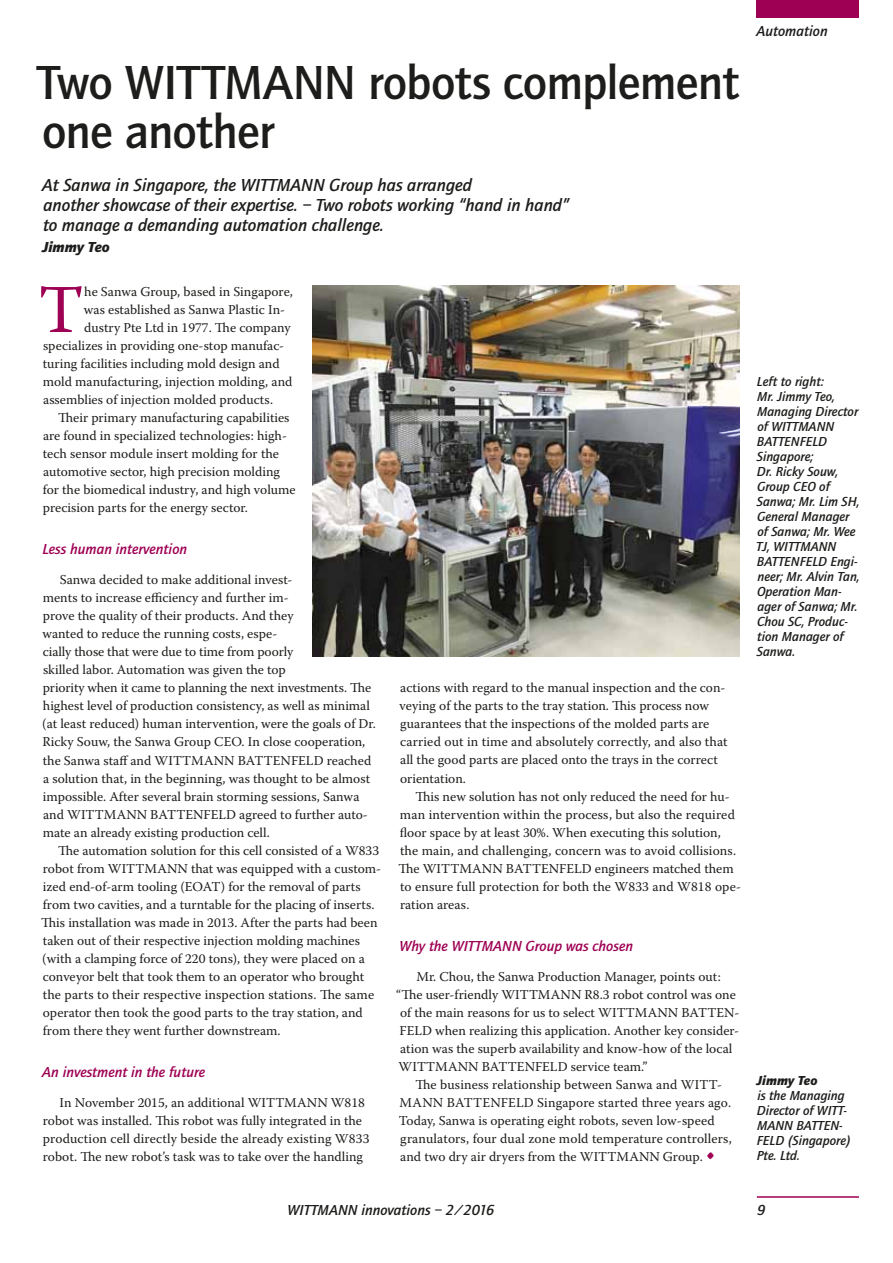
<style>
.page{position:relative;width:893px;height:1263px;background:#fff}
.page>*{position:absolute;margin:0;border:0;box-sizing:border-box;transform-origin:0 0}
.t1{font:68.25px "Warnock Pro";color:#9e0054}
.t2{font:500 49.5px/49.5px "Quay Sans";letter-spacing:-.015em;color:#1d1d1b}
.t3{font:italic 500 18px/20.2px "Quay Sans";color:#1d1d1b}
.t4{font:italic 500 15px "Quay Sans";color:#9e0054}
.t5{font:italic 500 15px "Quay Sans";color:#1d1d1b}
.t6{font:italic 900 15px "Quay Sans";color:#1d1d1b}
.t7{font:13.5px/18px "Warnock Pro";color:#1d1d1b}
.t8{font:italic 500 13.5px/15px "Quay Sans";color:#1d1d1b}
.t9{font:italic 900 13.5px "Quay Sans";color:#1d1d1b}
.s1{font-size:24px;color:#9e0054}
</style>
<div class="page">
<div style="left:757px;top:0;width:102px;height:18px;background:#9e0054"></div>
<hr style="left:757px;top:1196px;width:102px;height:2px;background:#9e0054">
<img style="left:313px;top:285px;width:427px;height:371px">
<h2 class="t2" style="left:37px;top:58px;width:703px">Two WITTMANN robots complement one another</h2>
<h3 class="t3" style="left:42px;top:175px;width:528px">At Sanwa in Singapore, the WITTMANN Group has arranged<br>another showcase of their expertise. – Two robots working “hand in hand” to manage a demanding automation challenge.</h3>
<p class="t6" style="left:42px;top:238px;width:69px">Jimmy Teo</p>
<h1 class="t1" style="left:38px;top:268px;width:47px">T</h1>
<p class="t7" style="left:84px;top:282px;width:210px">he Sanwa Group, based in Singapore,</p>
<p class="t7" style="left:84px;top:300px;width:203px">was established as Sanwa Plastic In-</p>
<p class="t7" style="left:84px;top:318px;width:208px">dustry Pte Ltd in 1977. The company</p>
<p class="t7" style="left:43px;top:336px;width:243px">specializes in providing one-stop manufac-</p>
<p class="t7" style="left:43px;top:354px;width:238px">turing facilities including mold design and</p>
<p class="t7" style="left:43px;top:372px;width:251px">mold manufacturing, injection molding, and</p>
<p class="t7" style="left:43px;top:390px;width:232px">assemblies of injection molded products.</p>
<p class="t7" style="left:58px;top:408px;width:233px">Their primary manufacturing capabilities</p>
<p class="t7" style="left:43px;top:426px;width:245px">are found in specialized technologies: high-</p>
<p class="t7" style="left:43px;top:444px;width:238px">tech sensor module insert molding for the</p>
<p class="t7" style="left:43px;top:462px;width:238px">automotive sector, high precision molding</p>
<p class="t7" style="left:43px;top:480px;width:254px">for the biomedical industry, and high volume</p>
<p class="t7" style="left:43px;top:499px;width:207px">precision parts for the energy sector.</p>
<p class="t4" style="left:43px;top:541px;width:146px">Less human intervention</p>
<p class="t7" style="left:42px;top:571px;width:335px;text-indent:17px">Sanwa decided to make additional invest-<br>ments to increase efficiency and further im-<br>prove the quality of their products. And they<br>wanted to reduce the running costs, espe-<br>cially those that were due to time from poorly<br>skilled labor. Automation was given the top<br>priority when it came to planning the next investments. The highest level of production consistency, as well as minimal (at least reduced) human intervention, were the goals of Dr.<br>Ricky Souw, the Sanwa Group CEO. In close cooperation, the Sanwa staff and WITTMANN BATTENFELD reached a solution that, in the beginning, was thought to be almost impossible. After several brain storming sessions, Sanwa and WITTMANN BATTENFELD agreed to further auto&shy;mate an already existing production cell.</p>
<p class="t7" style="left:41px;top:841px;width:341px;text-indent:17px">The automation solution for this cell consisted of a W833 robot from WITTMANN that was equipped with a custom&shy;ized end-of-arm tooling (EOAT) for the removal of parts from two cavities, and a turntable for the placing of inserts.<br>This installation was made in 2013. After the parts had been taken out of their respective injection molding machines (with a clamping force of 220 tons), they were placed on a conveyor belt that took them to an operator who brought the parts to their respective inspection stations. The same operator then took the good parts to the tray station, and from there they went further downstream.</p>
<p class="t4" style="left:42px;top:1063px;width:164px">An investment in the future</p>
<p class="t7" style="left:43px;top:1093px;width:328px;text-indent:17px">In November 2015, an additional WITTMANN W818 robot was installed. This robot was fully integrated in the production cell directly beside the already existing W833 robot. The new robot’s task was to take over the handling</p>
<p class="t7" style="left:400px;top:679px;width:330px">actions with regard to the manual inspection and the con&shy;veying of the parts to the tray station. This process now guarantees that the inspections of the molded parts are carried out in time and absolutely correctly, and also that all the good parts are placed onto the trays in the correct orientation.</p>
<p class="t7" style="left:398px;top:787px;width:344px;text-indent:17px">This new solution has not only reduced the need for hu&shy;man intervention within the process, but also the required floor space by at least 30%. When executing this solution,<br>the main, and challenging, concern was to avoid collisions.<br>The WITTMANN BATTENFELD engineers matched them to ensure full protection for both the W833 and W818 ope&shy;ration areas.</p>
<p class="t4" style="left:400px;top:937px;width:235px">Why the WITTMANN Group was chosen</p>
<p class="t7" style="left:396px;top:967px;width:345px;text-indent:20px">Mr. Chou, the Sanwa Production Manager, points out: “The user-friendly WITTMANN R8.3 robot control was one of the main reasons for us to select WITTMANN BATTEN-FELD when realizing this application. Another key consider&shy;ation was the superb availability and know-how of the local WITTMANN BATTENFELD service team.”</p>
<p class="t7" style="left:399px;top:1075px;width:335px;text-indent:17px">The business relationship between Sanwa and WITT-MANN BATTENFELD Singapore started three years ago.<br>Today, Sanwa is operating eight robots, seven low-speed granulators, four dual zone mold temperature controllers, and two dry air dryers from the WITTMANN Group. <span class="s1">•</span></p>
<p class="t5" style="left:757px;top:23px;width:73px">Automation</p>
<p class="t8" style="left:756px;top:374px;width:105px">Left to right:<br>Mr. Jimmy Teo,<br>Managing Director of WITTMANN<br>BATTENFELD<br>Singapore;<br>Dr. Ricky Souw,<br>Group CEO of<br>Sanwa; Mr. Lim SH,<br>General Manager of Sanwa; Mr. Wee<br>TJ, WITTMANN<br>BATTENFELD Engi&shy;neer; Mr. Alvin Tan,<br>Operation Man&shy;ager of Sanwa; Mr.<br>Chou SC, Produc&shy;tion Manager of<br>Sanwa.</p>
<p class="t9" style="left:756px;top:1073px;width:63px">Jimmy Teo</p>
<p class="t8" style="left:757px;top:1088px;width:96px">is the Managing<br>Director of WITT-<br>MANN BATTEN-<br>FELD (Singapore)<br>Pte. Ltd.</p>
<p class="t5" style="left:288px;top:1201px;width:208px">WITTMANN innovations – 2/2016</p>
<p class="t5" style="left:757px;top:1201px;width:10px">9</p>
</div>
